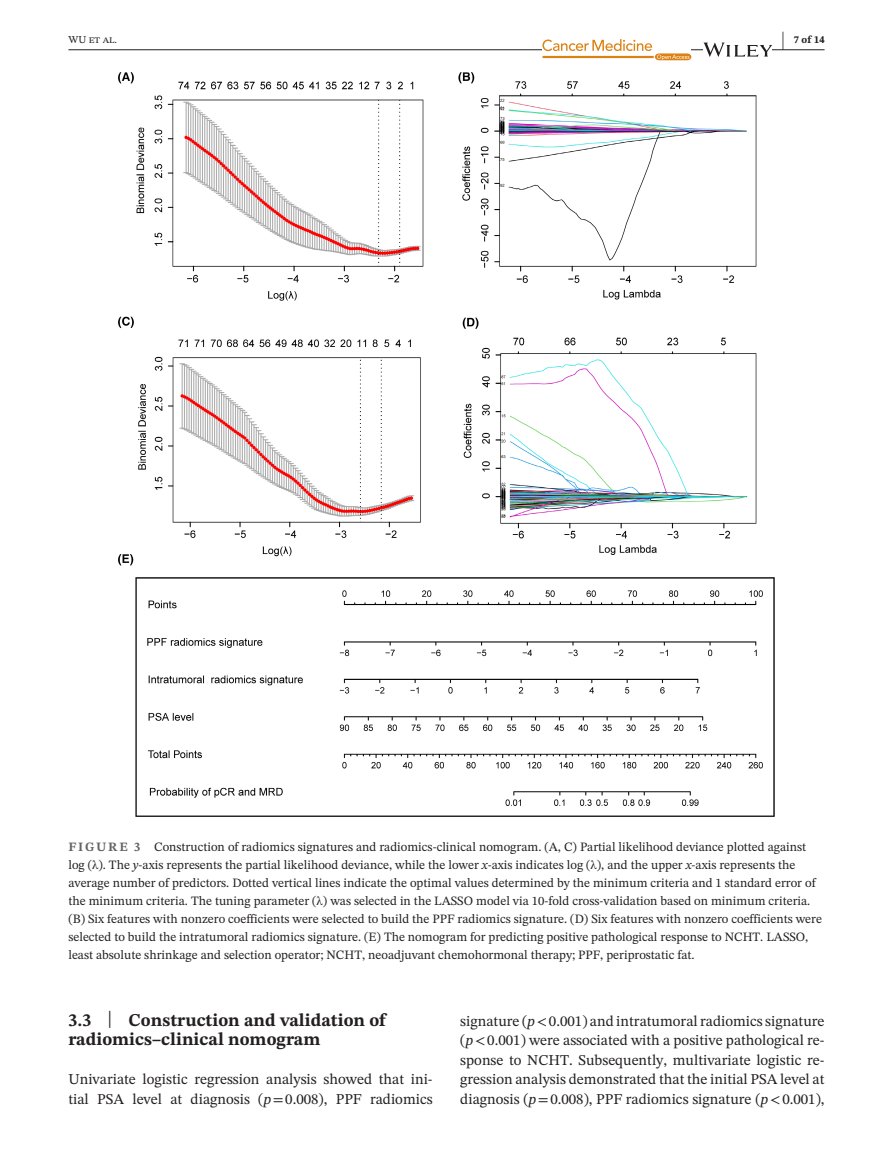
<style>
.page{position:relative;width:893px;height:1174px;background:#fff}
.page>*{position:absolute;margin:0;border:0;box-sizing:border-box;transform-origin:0 0}
.t1{font:700 21px "STIX Two Text";color:#231f20;scale:.42 1}
.t2{font:700 18px/19.5px "STIX Two Text";color:#231f20}
.t3{font:15px/19.5px "STIX Two Text";color:#231f20}
.t4{font:12.75px/18px "STIX Two Text";color:#231f20}
.t5{font:10.5px "STIX Two Text";color:#231f20}
.t6{font:700 10.5px "STIX Two Text";color:#231f20}
.s1{font-weight:700;color:#636366}
.s2{font-family:"STIX"}
.s3{font-style:italic}
.s4{font-weight:400;font-size:23.7px}
</style>
<div class="page">
<hr style="left:68px;top:49px;width:756px;height:1px;background:#231f20">
<svg style="left:542px;top:39px;width:149px;height:21px"></svg>
<svg style="left:703px;top:43px;width:69px;height:14px"></svg>
<img style="left:118px;top:72px;width:657px;height:745px">
<h1 class="t1" style="left:782px;top:24px;width:8px">|</h1>
<p class="t5" style="left:68px;top:32px;width:50px">WU et al.</p>
<p class="t6" style="left:794px;top:32px;width:32px">7 of 14</p>
<p class="t4" style="left:68px;top:838px;width:755px"><span class="s1">FIGURE 3</span> Construction of radiomics signatures and radiomics-clinical nomogram. (A, C) Partial likelihood deviance plotted against log (<span class="s2">λ</span>). The <span class="s3">y</span>-axis represents the partial likelihood deviance, while the lower <span class="s3">x</span>-axis indicates log (<span class="s2">λ</span>), and the upper <span class="s3">x</span>-axis represents the average number of predictors. Dotted vertical lines indicate the optimal values determined by the minimum criteria and 1 standard error of the minimum criteria. The tuning parameter (<span class="s2">λ</span>) was selected in the LASSO model via 10-fold cross-validation based on minimum criteria. (B) Six features with nonzero coefficients were selected to build the PPF radiomics signature. (D) Six features with nonzero coefficients were selected to build the intratumoral radiomics signature. (E) The nomogram for predicting positive pathological response to NCHT. LASSO, least absolute shrinkage and selection operator; NCHT, neoadjuvant chemohormonal therapy; PPF, periprostatic fat.</p>
<h2 class="t2" style="left:68px;top:1010px;width:319px">3.3 <span class="s4">|</span> Construction and validation of radiomics–clinical nomogram</h2>
<p class="t3" style="left:68px;top:1069px;width:366px">Univariate logistic regression analysis showed that ini&shy;tial PSA level at diagnosis (<span class="s3">p</span><span class="s2">=</span>0.008), PPF radiomics</p>
<p class="t3" style="left:460px;top:1011px;width:366px;text-align:justify">signature (<span class="s3">p</span><span class="s2">&lt;</span>0.001) and intratumoral radiomics signature (<span class="s3">p</span><span class="s2">&lt;</span>0.001) were associated with a positive pathological re&shy;sponse to NCHT. Subsequently, multivariate logistic re&shy;gression analysis demonstrated that the initial PSA level at diagnosis (<span class="s3">p</span><span class="s2">=</span>0.008), PPF radiomics signature (<span class="s3">p</span><span class="s2">&lt;</span>0.001),</p>
</div>
